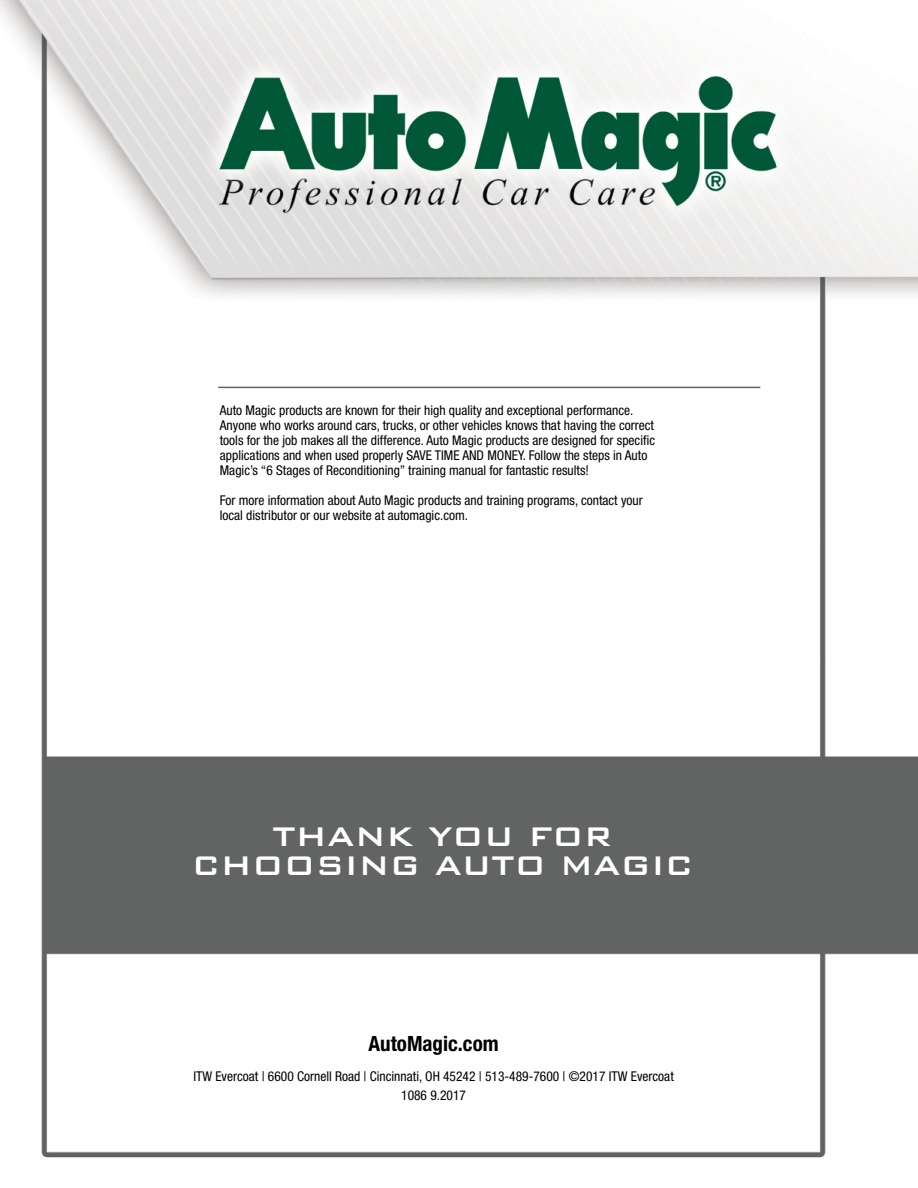
<style>
.page{position:relative;width:918px;height:1188px;background:#fff}
.page>*{position:absolute;margin:0;border:0;box-sizing:border-box;transform-origin:0 0}
.t1{font:500 36px/28.5px "Bank Gothic BT";color:#fff;text-align:center}
.t2{font:700 condensed 21px "Helvetica Neue";color:#000}
.t3{font:condensed 13.5px/15px "Helvetica Neue";color:#000}
</style>
<div class="page">
<img style="left:0;top:0;width:918px;height:1158px">
<hr style="left:218px;top:387px;width:542px;height:1px;background:#616463">
<p class="t3" style="left:220px;top:402px;width:437px">Auto Magic products are known for their high quality and exceptional performance.<br>Anyone who works around cars, trucks, or other vehicles knows that having the correct tools for the job makes all the difference. Auto Magic products are designed for specific applications and when used properly SAVE TIME AND MONEY. Follow the steps in Auto Magic’s “6 Stages of Reconditioning” training manual for fantastic results!</p>
<p class="t3" style="left:220px;top:492px;width:424px">For more information about Auto Magic products and training programs, contact your local distributor or our website at automagic.com.</p>
<h1 class="t1" style="left:192px;top:821px;width:504px">THANK YOU FOR<br>CHOOSING AUTO MAGIC</h1>
<h2 class="t2" style="left:369px;top:1031px;width:132px">AutoMagic.com</h2>
<p class="t3" style="left:193px;top:1066px;width:482px;line-height:19.5px;text-align:center">ITW Evercoat | 6600 Cornell Road | Cincinnati, OH 45242 | 513-489-7600 | ©2017 ITW Evercoat<br>1086 9.2017</p>
</div>
